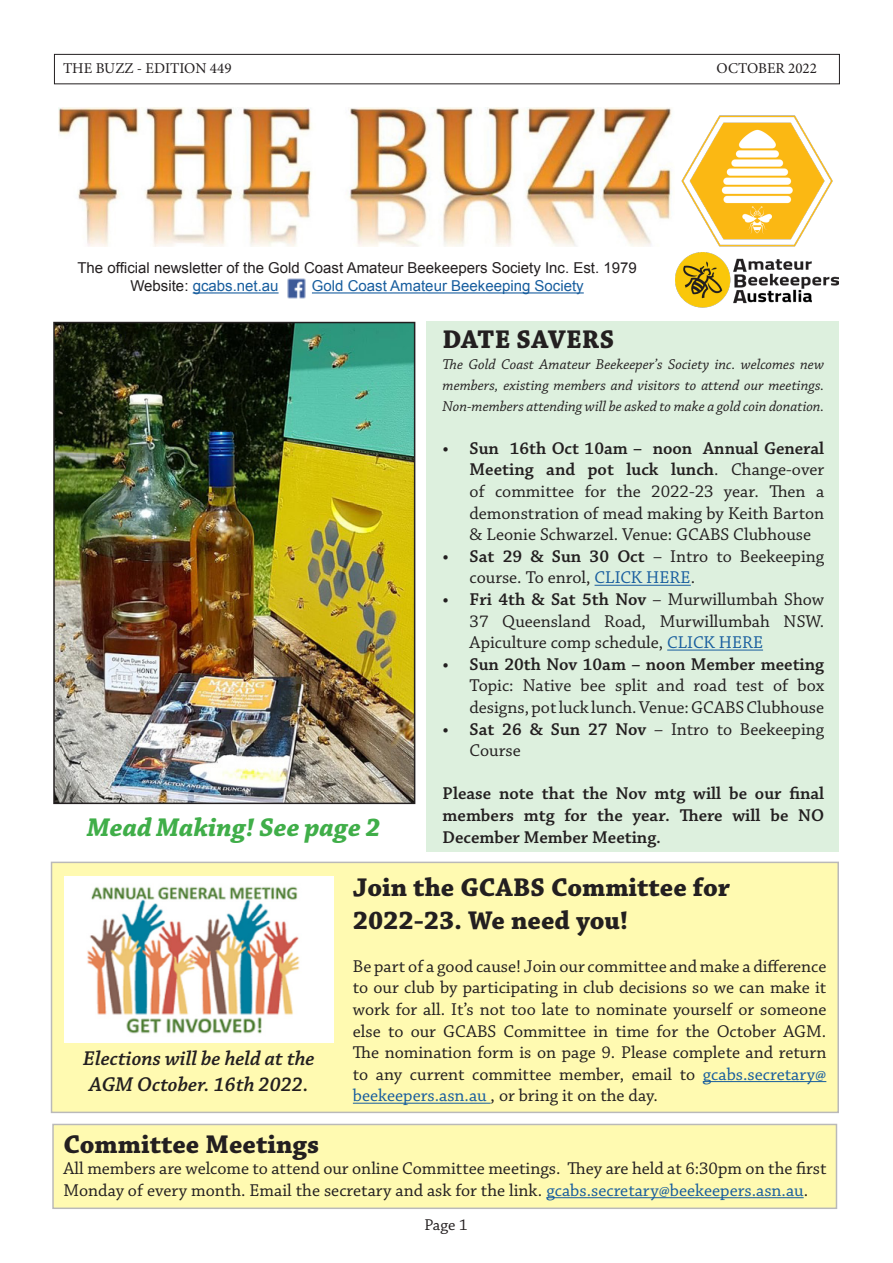
<style>
.page{position:relative;width:893px;height:1263px;background:#fff}
.page>*{position:absolute;margin:0;border:0;box-sizing:border-box;transform-origin:0 0}
.t1{font:700 27px "Chaparral Pro";color:#231f20}
.t2{font:italic 700 27px "Chaparral Pro";color:#40ae49}
.t3{font:italic 600 21px/25.2px "Chaparral Pro";color:#231f20}
.t4{font:18px/21.6px "Chaparral Pro";color:#231f20;text-align:justify}
.t5{font:600 18px/21.6px "Chaparral Pro";color:#231f20}
.t6{font:16.5px "Chaparral Pro";color:#231f20}
.t7{font:italic 15px/21px "Chaparral Pro";color:#231f20;text-align:justify}
.t8{font:15px "Arial";color:#231f20}
.t9{font:15px "Arial";color:#175d9e}
.t10{font:15px "Minion Pro";color:#231f20}
.s1{color:#231f20}
.s2{font-weight:600}
.s3{color:#175d9e}
</style>
<div class="page">
<div style="left:426px;top:322px;width:412px;height:530px;background:#ddf0de"></div>
<div style="left:54px;top:54px;width:786px;height:30px;border:1px solid #231f20"></div>
<hr style="left:193px;top:292px;width:86px;height:1px;background:#175d9e">
<hr style="left:312px;top:292px;width:272px;height:1px;background:#175d9e">
<img style="left:287px;top:278px;width:19px;height:21px">
<img style="left:59px;top:108px;width:613px;height:138px">
<hr style="left:595px;top:585px;width:96px;height:1px;background:#175d9e">
<hr style="left:667px;top:649px;width:96px;height:1px;background:#175d9e">
<img style="left:675px;top:115px;width:164px;height:193px">
<div style="left:52px;top:862px;width:786px;height:250px;background:#fffab1"></div>
<hr style="left:703px;top:1081px;width:123px;height:1px;background:#175d9e">
<hr style="left:353px;top:1103px;width:138px;height:1px;background:#175d9e">
<div style="left:53px;top:1124px;width:783px;height:84px;background:#fffab1"></div>
<hr style="left:546px;top:1197px;width:258px;height:1px;background:#175d9e">
<img style="left:56px;top:325px;width:356px;height:476px">
<div style="left:53px;top:322px;width:362px;height:482px;border:2px solid #231f20"></div>
<img style="left:64px;top:877px;width:269px;height:165px">
<p class="t10" style="left:63px;top:58px;width:170px">THE BUZZ - EDITION 449</p>
<p class="t10" style="left:717px;top:58px;width:102px">OCTOBER 2022</p>
<p class="t8" style="left:77px;top:258px;width:561px">The official newsletter of the Gold Coast Amateur Beekeepers Society Inc. Est. 1979</p>
<p class="t9" style="left:130px;top:276px;width:150px"><span class="s1">Website:</span> gcabs.net.au</p>
<p class="t9" style="left:312px;top:276px;width:273px">Gold Coast Amateur Beekeeping Society</p>
<p class="t1" style="left:443px;top:324px;width:173px">DATE SAVERS</p>
<p class="t7" style="left:443px;top:355px;width:383px">The Gold Coast Amateur Beekeeper’s Society inc. welcomes new members, existing members and visitors to attend our meetings.<br>Non-members attending will be asked to make a gold coin donation.</p>
<p class="t4" style="left:470px;top:438px;width:356px;text-indent:-27px"><span class="s2">• Sun 16th Oct 10am – noon Annual General Meeting and pot luck lunch</span>. Change-over of committee for the 2022-23 year. Then a demonstration of mead making by Keith Barton &amp; Leonie Schwarzel. Venue: GCABS Clubhouse</p>
<p class="t4" style="left:470px;top:546px;width:356px;text-indent:-27px"><span class="s2">• Sat 29 &amp; Sun 30 Oct</span> – Intro to Beekeeping course. To enrol, <span class="s3">CLICK HERE</span>.</p>
<p class="t4" style="left:470px;top:589px;width:356px;text-indent:-27px"><span class="s2">• Fri 4th &amp; Sat 5th Nov</span> – Murwillumbah Show 37 Queensland Road, Murwillumbah NSW.<br>Apiculture comp schedule, <span class="s3">CLICK HERE</span></p>
<p class="t4" style="left:470px;top:654px;width:356px;text-indent:-27px"><span class="s2">• Sun 20th Nov 10am – noon Member meeting </span>Topic: Native bee split and road test of box designs, pot luck lunch. Venue: GCABS Clubhouse</p>
<p class="t4" style="left:470px;top:719px;width:356px;text-indent:-27px"><span class="s2">• Sat 26 &amp; Sun 27 Nov</span> – Intro to Beekeeping<br>Course</p>
<p class="t5" style="left:443px;top:783px;width:383px">Please note that the Nov mtg will be our final members mtg for the year. There will be NO</p>
<p class="t2" style="left:87px;top:812px;width:295px">Mead Making! See page 2</p>
<p class="t5" style="left:443px;top:827px;width:220px">December Member Meeting.</p>
<p class="t1" style="left:353px;top:872px;width:379px">Join the GCABS Committee for</p>
<p class="t1" style="left:353px;top:904px;width:277px">2022-23. We need you!</p>
<p class="t4" style="left:353px;top:956px;width:475px">Be part of a good cause! Join our committee and make a difference to our club by participating in club decisions so we can make it work for all. It’s not too late to nominate yourself or someone else to our GCABS Committee in time for the October AGM.<br>The nomination form is on page 9. Please complete and return to any current committee member, email to <span class="s3">gcabs.secretary@ beekeepers.asn.au</span> , or bring it on the day.</p>
<p class="t3" style="left:83px;top:1047px;width:233px">Elections will be held at the<br>AGM October. 16th 2022.</p>
<p class="t1" style="left:64px;top:1128px;width:257px">Committee Meetings</p>
<p class="t4" style="left:64px;top:1158px;width:764px">All members are welcome to attend our online Committee meetings. They are held at 6:30pm on the first<br>Monday of every month. Email the secretary and ask for the link. <span class="s3">gcabs.secretary@beekeepers.asn.au</span>.</p>
<p class="t6" style="left:424px;top:1215px;width:45px">Page 1</p>
</div>
